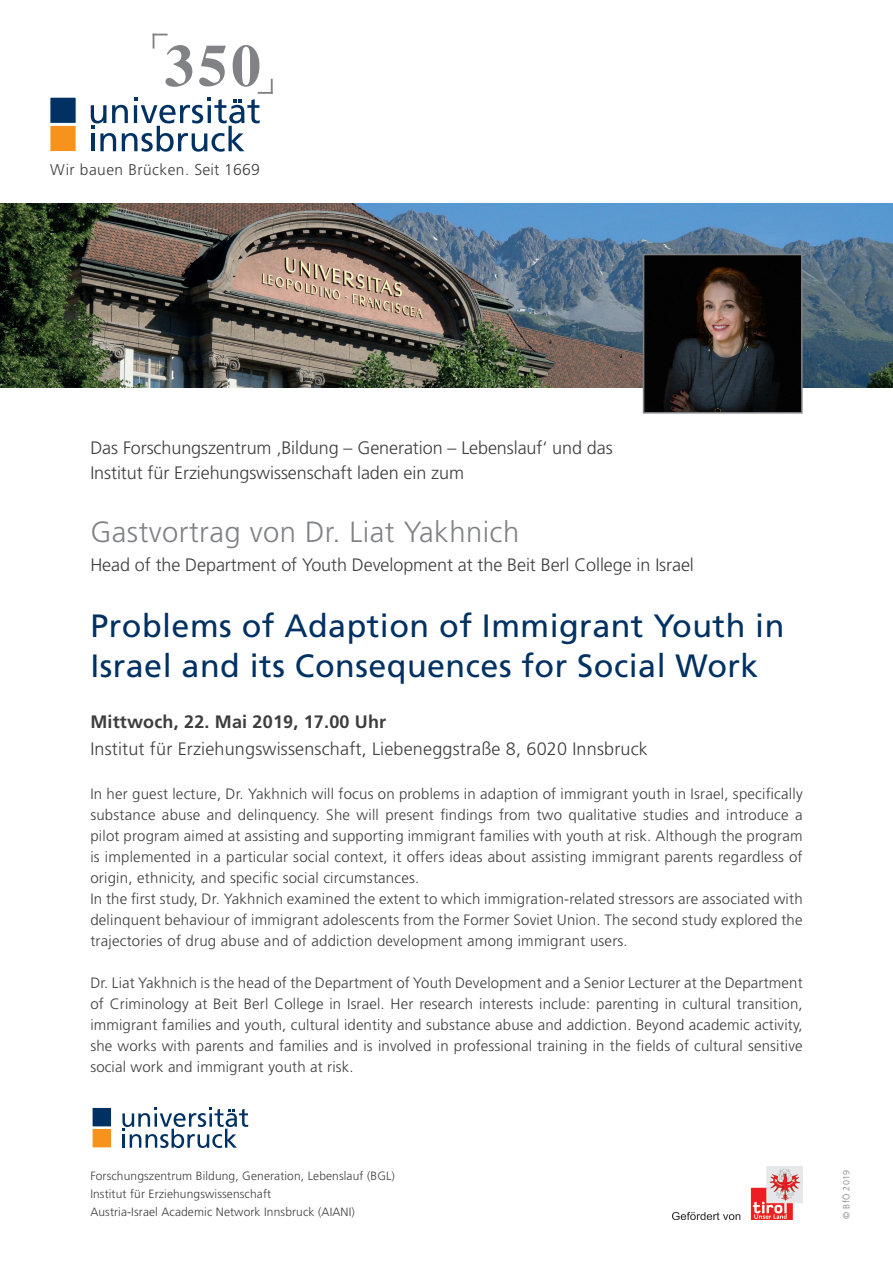
<style>
.page{position:relative;width:893px;height:1263px;background:#fff}
.page>*{position:absolute;margin:0;border:0;box-sizing:border-box;transform-origin:0 0}
.t1{font:32.25px/40.5px "Frutiger";letter-spacing:.015em;color:#003163}
.t2{font:300 29.25px "Frutiger";letter-spacing:.015em;color:#808285}
.t3{font:300 18px/25px "Frutiger";letter-spacing:-.005em;color:#3e3e3f}
.t4{font:700 18px "Frutiger";letter-spacing:.01em;color:#3e3e3f}
.t5{font:300 15.45px "Frutiger";letter-spacing:.03em;color:#3e3e3f}
.t6{font:300 15px/21px "Frutiger";letter-spacing:.015em;color:#3e3e3f}
.t7{font:300 12px/18px "Frutiger";letter-spacing:.01em;color:#3e3e3f}
.t8{font:300 9px "Frutiger";letter-spacing:.03em;color:#808285}
.s1{font-size:15.75px}
</style>
<div class="page">
<img style="left:0;top:203px;width:893px;height:184px">
<svg style="left:642px;top:253px;width:161px;height:161px;background:#23201f"></svg>
<img style="left:672px;top:1166px;width:131px;height:53px">
<svg style="left:92px;top:1107px;width:20px;height:41px"></svg>
<svg style="left:122px;top:1107px;width:126px;height:41px"></svg>
<svg style="left:50px;top:97px;width:27px;height:55px"></svg>
<svg style="left:91px;top:34px;width:182px;height:118px"></svg>
<p class="t5" style="left:50px;top:163px;width:211px">Wir bauen Brücken. <span class="s1">Seit 1669</span></p>
<p class="t3" style="left:90px;top:437px;width:524px">Das Forschungszentrum ‚Bildung – Generation – Lebenslauf‘ und das<br>Institut für Erziehungswissenschaft laden ein zum</p>
<h2 class="t2" style="left:90px;top:519px;width:430px">Gastvortrag von Dr. Liat Yakhnich</h2>
<p class="t3" style="left:90px;top:554px;width:605px">Head of the Department of Youth Development at the Beit Berl College in Israel</p>
<h1 class="t1" style="left:90px;top:608px;width:696px">Problems of Adaption of Immigrant Youth in<br>Israel and its Consequences for Social Work</h1>
<p class="t4" style="left:90px;top:715px;width:297px">Mittwoch, 22. Mai 2019, 17.00 Uhr</p>
<p class="t3" style="left:90px;top:738px;width:559px">Institut für Erziehungswissenschaft, Liebeneggstraße 8, 6020 Innsbruck</p>
<p class="t6" style="left:90px;top:784px;width:714px">In her guest lecture, Dr. Yakhnich will focus on problems in adaption of immigrant youth in Israel, specifically substance abuse and delinquency. She will present findings from two qualitative studies and introduce a pilot program aimed at assisting and supporting immigrant families with youth at risk. Although the program is implemented in a particular social context, it offers ideas about assisting immigrant parents regardless of origin, ethnicity, and specific social circumstances.<br>In the first study, Dr. Yakhnich examined the extent to which immigration-related stressors are associated with delinquent behaviour of immigrant adolescents from the Former Soviet Union. The second study explored the trajectories of drug abuse and of addiction development among immigrant users.</p>
<p class="t6" style="left:90px;top:973px;width:714px;text-align:justify">Dr. Liat Yakhnich is the head of the Department of Youth Development and a Senior Lecturer at the Department of Criminology at Beit Berl College in Israel. Her research interests include: parenting in cultural transition, immigrant families and youth, cultural identity and substance abuse and addiction. Beyond academic activity, she works with parents and families and is involved in professional training in the fields of cultural sensitive social work and immigrant youth at risk.</p>
<p class="t7" style="left:90px;top:1167px;width:306px">Forschungszentrum Bildung, Generation, Lebenslauf (BGL)<br>Institut für Erziehungswissenschaft<br>Austria-Israel Academic Network Innsbruck (AIANI)</p>
<p class="t8" style="left:843px;top:1219px;width:51px;rotate:-90deg">© BfÖ 2019</p>
</div>
